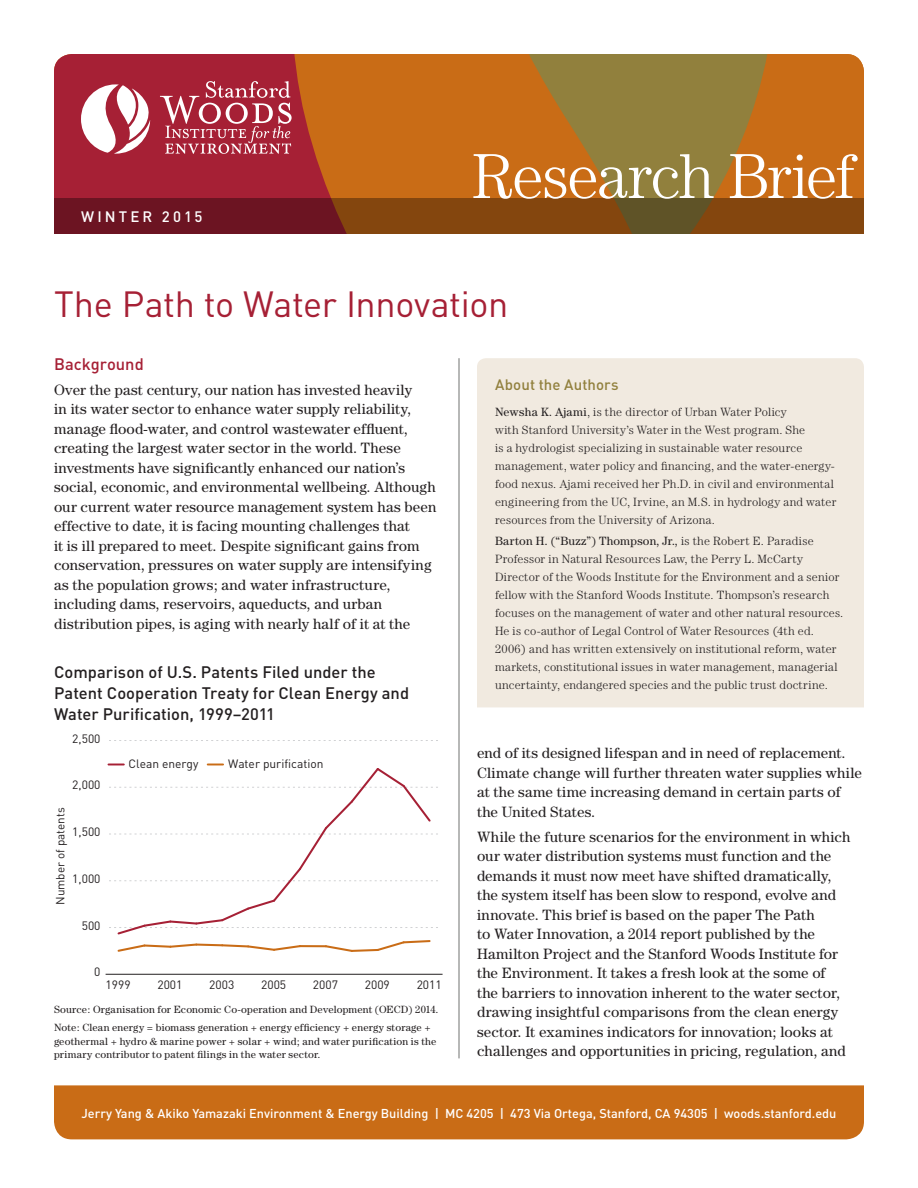
<style>
.page{position:relative;width:918px;height:1188px;background:#fff}
.page>*{position:absolute;margin:0;border:0;box-sizing:border-box;transform-origin:0 0}
.t1{font:300 63.75px "Century";letter-spacing:-.03em;color:#fff}
.Article_Title{font:36px "DIN";letter-spacing:-.01em;color:#a62035}
.Subhead_2{font:500 16.5px/21px "DIN";color:#231f20}
.Subhead_1{font:500 16.5px "DIN";color:#a62035}
.Body_Text{font:15px/19.5px "Century";letter-spacing:.01em;color:#231f20}
.Inset_Head{font:500 15px "DIN";letter-spacing:.01em;color:#91803d}
.t2{font:500 15px "DIN";letter-spacing:.205em;color:#fff}
.t3{font:500 12.75px "DIN";color:#fff}
.Inset_Body{font:300 12px/18px "Century";letter-spacing:.015em;color:#231f20}
.t4{font:12px "DIN";color:#231f20}
.t5{font:11.7px "DIN";color:#231f20}
.Body_Text-2{font:10.5px/13.5px "Century";letter-spacing:.02em;color:#231f20}
.s1{font-weight:400}
</style>
<div class="page">
<svg style="left:54px;top:54px;width:375px;height:144px;background:#b54127"></svg>
<svg style="left:429px;top:54px;width:435px;height:144px;background:#b27425"></svg>
<svg style="left:54px;top:198px;width:810px;height:36px;background:#773517"></svg>
<svg style="left:81px;top:84px;width:69px;height:70px"></svg>
<svg style="left:160px;top:81px;width:132px;height:73px;background:#b84d5e"></svg>
<div style="left:54px;top:1085px;width:810px;height:54px;background:#c96c16"></div>
<svg style="left:109px;top:740px;width:329px;height:1px"></svg>
<hr style="left:106px;top:974px;width:337px;height:1px;background:#231f20">
<svg style="left:108px;top:764px;width:330px;height:188px"></svg>
<div style="left:477px;top:358px;width:387px;height:349px;background:#f1eae0"></div>
<hr style="left:459px;top:358px;width:1px;height:700px;background:#717271">
<p class="t2" style="left:81px;top:207px;width:123px">WINTER 2015</p>
<h1 class="t1" style="left:472px;top:140px;width:385px">Research Brief</h1>
<p class="Article_Title" style="left:54px;top:282px;width:456px">The Path to Water Innovation</p>
<p class="Subhead_1" style="left:54px;top:353px;width:91px">Background</p>
<p class="Body_Text" style="left:54px;top:379px;width:384px">Over the past century, our nation has invested heavily<br>in its water sector to enhance water supply reliability, manage flood-water, and control wastewater effluent, creating the largest water sector in the world. These investments have significantly enhanced our nation’s social, economic, and environmental wellbeing. Although our current water resource management system has been effective to date, it is facing mounting challenges that<br>it is ill prepared to meet. Despite significant gains from conservation, pressures on water supply are intensifying as the population grows; and water infrastructure, including dams, reservoirs, aqueducts, and urban distribution pipes, is aging with nearly half of it at the</p>
<p class="Subhead_2" style="left:54px;top:661px;width:357px">Comparison of U.S. Patents Filed under the<br>Patent Cooperation Treaty for Clean Energy and<br>Water Purification, 1999–2011</p>
<p class="t4" style="left:72px;top:731px;width:30px">2,500</p>
<p class="t4" style="left:72px;top:778px;width:30px">2,000</p>
<p class="t5" style="left:53px;top:905px;width:99px;rotate:-90deg">Number of patents</p>
<p class="t4" style="left:72px;top:824px;width:30px">1,500</p>
<p class="t4" style="left:72px;top:871px;width:30px">1,000</p>
<p class="t4" style="left:82px;top:918px;width:20px">500</p>
<p class="t4" style="left:94px;top:965px;width:8px">0</p>
<p class="t4" style="left:128px;top:757px;width:72px">Clean energy</p>
<p class="t4" style="left:228px;top:757px;width:97px">Water purification</p>
<p class="t4" style="left:106px;top:977px;width:27px">1999</p>
<p class="t4" style="left:157px;top:977px;width:27px">2001</p>
<p class="t4" style="left:209px;top:977px;width:27px">2003</p>
<p class="t4" style="left:261px;top:977px;width:27px">2005</p>
<p class="t4" style="left:313px;top:977px;width:27px">2007</p>
<p class="t4" style="left:365px;top:977px;width:27px">2009</p>
<p class="t4" style="left:417px;top:977px;width:27px">2011</p>
<p class="Body_Text-2" style="left:54px;top:1002px;width:386px">Source: Organisation for Economic Co-operation and Development (OECD) 2014.</p>
<p class="Body_Text-2" style="left:54px;top:1021px;width:384px">Note: Clean energy = biomass generation + energy efficiency + energy storage + geothermal + hydro &amp; marine power + solar + wind; and water purification is the primary contributor to patent filings in the water sector.</p>
<p class="Inset_Head" style="left:495px;top:375px;width:125px">About the Authors</p>
<p class="Inset_Body" style="left:495px;top:402px;width:343px"><span class="s1">Newsha K. Ajami</span>, is the director of Urban Water Policy<br>with Stanford University’s Water in the West program. She<br>is a hydrologist specializing in sustainable water resource management, water policy and financing, and the water-energy&shy;food nexus. Ajami received her Ph.D. in civil and environmental engineering from the UC, Irvine, an M.S. in hydrology and water resources from the University of Arizona.</p>
<p class="Inset_Body" style="left:495px;top:532px;width:350px"><span class="s1">Barton H. (“Buzz”) Thompson, Jr.,</span> is the Robert E. Paradise Professor in Natural Resources Law, the Perry L. McCarty Director of the Woods Institute for the Environment and a senior fellow with the Stanford Woods Institute. Thompson’s research focuses on the management of water and other natural resources.<br>He is co-author of Legal Control of Water Resources (4th ed.<br>2006) and has written extensively on institutional reform, water markets, constitutional issues in water management, managerial uncertainty, endangered species and the public trust doctrine.</p>
<p class="Body_Text" style="left:477px;top:743px;width:387px">end of its designed lifespan and in need of replacement.<br>Climate change will further threaten water supplies while at the same time increasing demand in certain parts of the United States.</p>
<p class="Body_Text" style="left:477px;top:826px;width:375px">While the future scenarios for the environment in which our water distribution systems must function and the demands it must now meet have shifted dramatically, the system itself has been slow to respond, evolve and innovate. This brief is based on the paper The Path<br>to Water Innovation, a 2014 report published by the Hamilton Project and the Stanford Woods Institute for the Environment. It takes a fresh look at the some of<br>the barriers to innovation inherent to the water sector, drawing insightful comparisons from the clean energy sector. It examines indicators for innovation; looks at challenges and opportunities in pricing, regulation, and</p>
<p class="t3" style="left:81px;top:1105px;width:757px">Jerry Yang &amp; Akiko Yamazaki Environment &amp; Energy Building | MC 4205 | 473 Via Ortega, Stanford, CA 94305 | woods.stanford.edu</p>
</div>
